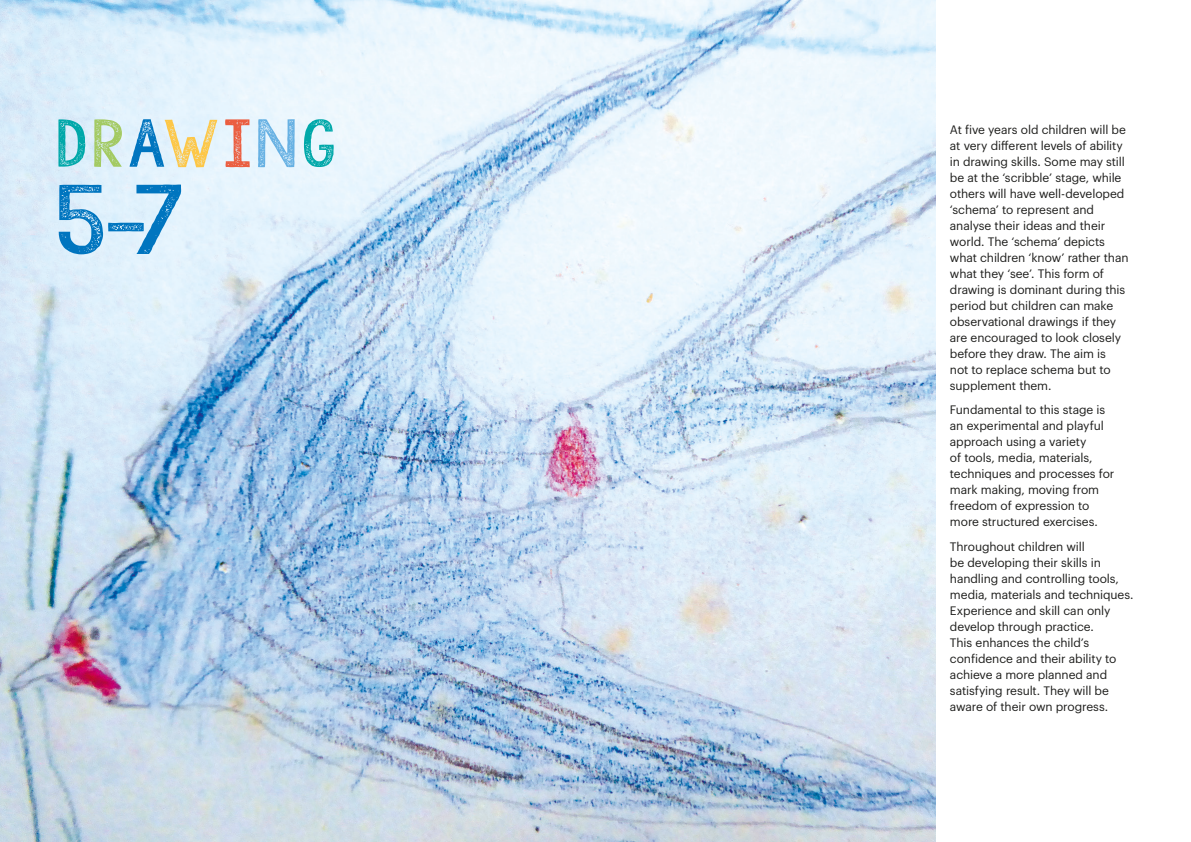
<style>
.page{position:relative;width:1191px;height:842px;background:#fff}
.page>*{position:absolute;margin:0;border:0;box-sizing:border-box;transform-origin:0 0}
.t1{font:78.8px "KG Allof Me";color:#0075bf;scale:1.3 1}
.t2{font:53.3px "KG Allof Me";letter-spacing:.03em;color:#00a8a9;scale:1.3 1}
.t3{font:12px/16px "Graphik";letter-spacing:-.01em;color:#1d1d1b}
.s1{color:#a3ca62}
.s2{color:#0075bf}
.s3{color:#fdc747}
.s4{color:#eb5e40}
.s5{color:#67b1e3}
</style>
<div class="page">
<img style="left:0;top:0;width:935px;height:842px">
<h2 class="t2" style="left:55px;top:108px;width:218px">D<span class="s1">R</span><span class="s2">A</span><span class="s3">W</span><span class="s4">I</span><span class="s5">N</span>G</h2>
<h1 class="t1" style="left:54px;top:167px;width:101px">5-7</h1>
<p class="t3" style="left:950px;top:120px;width:180px">At five years old children will be at very different levels of ability in drawing skills. Some may still be at the ‘scribble’ stage, while others will have well-developed ‘schema’ to represent and analyse their ideas and their world. The ‘schema’ depicts what children ‘know’ rather than what they ‘see’. This form of drawing is dominant during this period but children can make observational drawings if they are encouraged to look closely before they draw. The aim is<br>not to replace schema but to supplement them.</p>
<p class="t3" style="left:950px;top:401px;width:166px">Fundamental to this stage is an experimental and playful approach using a variety<br>of tools, media, materials, techniques and processes for mark making, moving from freedom of expression to more structured exercises.</p>
<p class="t3" style="left:950px;top:537px;width:185px">Throughout children will<br>be developing their skills in handling and controlling tools, media, materials and techniques.<br>Experience and skill can only develop through practice.<br>This enhances the child’s confidence and their ability to achieve a more planned and satisfying result. They will be aware of their own progress.</p>
</div>
